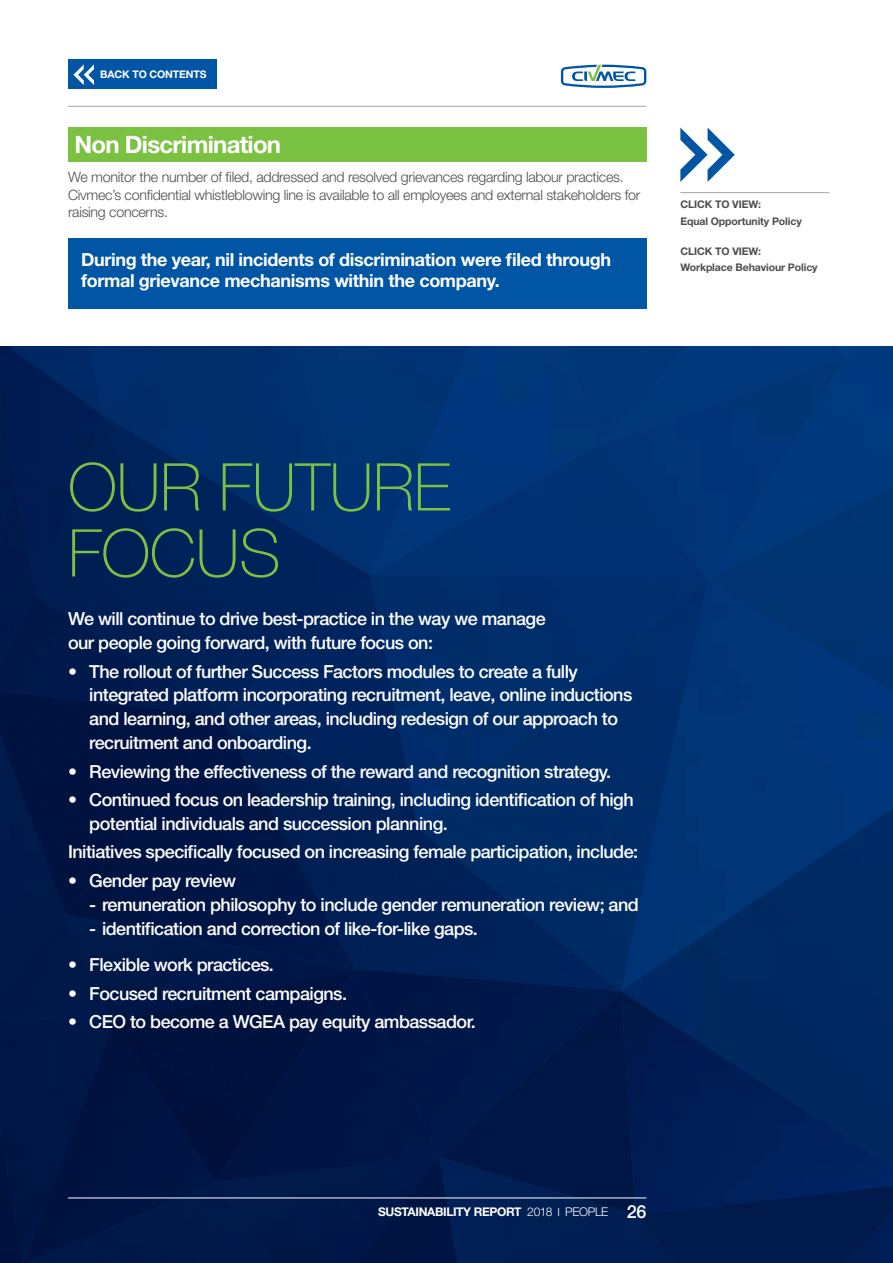
<style>
.page{position:relative;width:893px;height:1263px;background:#fff}
.page>*{position:absolute;margin:0;border:0;box-sizing:border-box;transform-origin:0 0}
.t1{font:100 66px/66px "Helvetica Neue LT Std";letter-spacing:-.01em;color:#7bc142}
.t2{font:700 24px "Helvetica Neue LT Std";letter-spacing:-.03em;color:#fff}
.t3{font:500 18px/24px "Helvetica Neue LT Std";letter-spacing:-.03em;color:#fff}
.t4{font:700 18px/21px "Helvetica Neue LT Std";letter-spacing:-.02em;color:#fff}
.t5{font:300 14.25px/17.2px "Helvetica Neue LT Std";letter-spacing:-.02em;color:#4d4d4f}
.t6{font:700 12px "Helvetica Neue LT Std";letter-spacing:-.03em;color:#fff}
.t7{font:700 10.5px/16.2px "Helvetica Neue LT Std";letter-spacing:-.01em;color:#4d4d4f}
.t8{font:700 10.5px "Helvetica Neue LT Std";letter-spacing:-.01em;color:#fff}
.s1{font-weight:300}
.s2{font-weight:300;font-size:11.25px}
.s3{font-weight:500;font-size:18px}
</style>
<div class="page">
<img style="left:845px;top:346px;width:48px;height:13px">
<div style="left:845px;top:359px;width:48px;height:127px;background:#003980"></div>
<img style="left:845px;top:486px;width:48px;height:93px">
<div style="left:707px;top:445px;width:138px;height:134px;background:#003578"></div>
<div style="left:706px;top:346px;width:139px;height:99px;background:#00387b"></div>
<div style="left:600px;top:346px;width:106px;height:99px;background:#003678"></div>
<img style="left:0;top:346px;width:103px;height:69px">
<div style="left:0;top:382px;width:36px;height:214px;background:#001b4f"></div>
<div style="left:0;top:914px;width:65px;height:102px;background:#001948"></div>
<img style="left:707px;top:579px;width:186px;height:227px">
<div style="left:417px;top:579px;width:290px;height:249px;background:#002d6a"></div>
<img style="left:103px;top:346px;width:497px;height:99px">
<img style="left:417px;top:445px;width:290px;height:134px">
<img style="left:285px;top:346px;width:194px;height:229px">
<div style="left:276px;top:1182px;width:79px;height:81px;background:#001848"></div>
<div style="left:0;top:1016px;width:65px;height:101px;background:#001745"></div>
<div style="left:23px;top:1022px;width:90px;height:160px;background:#001745"></div>
<img style="left:23px;top:1182px;width:253px;height:81px">
<img style="left:621px;top:806px;width:272px;height:185px">
<svg style="left:458px;top:991px;width:435px;height:272px"></svg>
<div style="left:0;top:1117px;width:23px;height:146px;background:#001642"></div>
<img style="left:355px;top:1157px;width:103px;height:106px">
<div style="left:600px;top:1215px;width:78px;height:48px;background:#001e52"></div>
<img style="left:417px;top:828px;width:204px;height:141px">
<img style="left:439px;top:969px;width:182px;height:188px">
<div style="left:65px;top:969px;width:48px;height:53px;background:#001948"></div>
<div style="left:113px;top:969px;width:103px;height:213px;background:#001441"></div>
<img style="left:216px;top:969px;width:223px;height:213px">
<div style="left:354px;top:828px;width:63px;height:141px;background:#002056"></div>
<img style="left:354px;top:575px;width:63px;height:253px">
<div style="left:0;top:596px;width:36px;height:95px;background:#001848"></div>
<img style="left:0;top:691px;width:65px;height:223px">
<img style="left:36px;top:415px;width:67px;height:301px">
<img style="left:65px;top:716px;width:289px;height:253px">
<img style="left:103px;top:415px;width:267px;height:301px">
<img style="left:842px;top:1208px;width:51px;height:55px">
<hr style="left:68px;top:106px;width:578px;height:1px;background:#a2a4a7">
<svg style="left:561px;top:65px;width:85px;height:23px"></svg>
<hr style="left:68px;top:1198px;width:578px;height:1px;background:#fff">
<svg style="left:680px;top:128px;width:55px;height:54px"></svg>
<hr style="left:680px;top:192px;width:149px;height:1px;background:#a2a4a7">
<div style="left:68px;top:128px;width:578px;height:34px;background:#7bc142"></div>
<div style="left:68px;top:238px;width:578px;height:70px;background:#0055a4"></div>
<div style="left:68px;top:60px;width:149px;height:29px;background:#0055a4"></div>
<svg style="left:73px;top:64px;width:21px;height:21px"></svg>
<p class="t8" style="left:100px;top:68px;width:108px">BACK TO CONTENTS</p>
<h2 class="t2" style="left:74px;top:130px;width:208px">Non Discrimination</h2>
<p class="t5" style="left:68px;top:168px;width:574px">We monitor the number of filed, addressed and resolved grievances regarding labour practices.<br>Civmec’s confidential whistleblowing line is available to all employees and external stakeholders for raising concerns.</p>
<p class="t4" style="left:81px;top:249px;width:531px">During the year, nil incidents of discrimination were filed through formal grievance mechanisms within the company.</p>
<p class="t7" style="left:680px;top:196px;width:123px">CLICK TO VIEW:<br>Equal Opportunity Policy</p>
<p class="t7" style="left:680px;top:243px;width:139px">CLICK TO VIEW:<br>Workplace Behaviour Policy</p>
<h1 class="t1" style="left:68px;top:454px;width:384px">OUR FUTURE<br>FOCUS</h1>
<p class="t3" style="left:68px;top:607px;width:479px">We will continue to drive best-practice in the way we manage our people going forward, with future focus on:</p>
<p class="t3" style="left:89px;top:659px;width:545px;text-indent:-21px">• The rollout of further Success Factors modules to create a fully integrated platform incorporating recruitment, leave, online inductions and learning, and other areas, including redesign of our approach to recruitment and onboarding.</p>
<p class="t3" style="left:68px;top:759px;width:544px">• Reviewing the effectiveness of the reward and recognition strategy.</p>
<p class="t3" style="left:89px;top:787px;width:546px;text-indent:-21px">• Continued focus on leadership training, including identification of high potential individuals and succession planning.</p>
<p class="t3" style="left:68px;top:840px;width:572px">Initiatives specifically focused on increasing female participation, include:</p>
<p class="t3" style="left:68px;top:868px;width:170px">• Gender pay review</p>
<p class="t3" style="left:89px;top:892px;width:551px">- remuneration philosophy to include gender remuneration review; and</p>
<p class="t3" style="left:89px;top:916px;width:390px">- identification and correction of like-for-like gaps.</p>
<p class="t3" style="left:68px;top:953px;width:207px">• Flexible work practices.</p>
<p class="t3" style="left:68px;top:981px;width:281px">• Focused recruitment campaigns.</p>
<p class="t3" style="left:68px;top:1009px;width:409px">• CEO to become a WGEA pay equity ambassador.</p>
<p class="t6" style="left:378px;top:1204px;width:270px">SUSTAINABILITY REPORT <span class="s1">2018</span> <span class="s2">I</span> <span class="s1">PEOPLE</span> <span class="s3">26</span></p>
</div>
